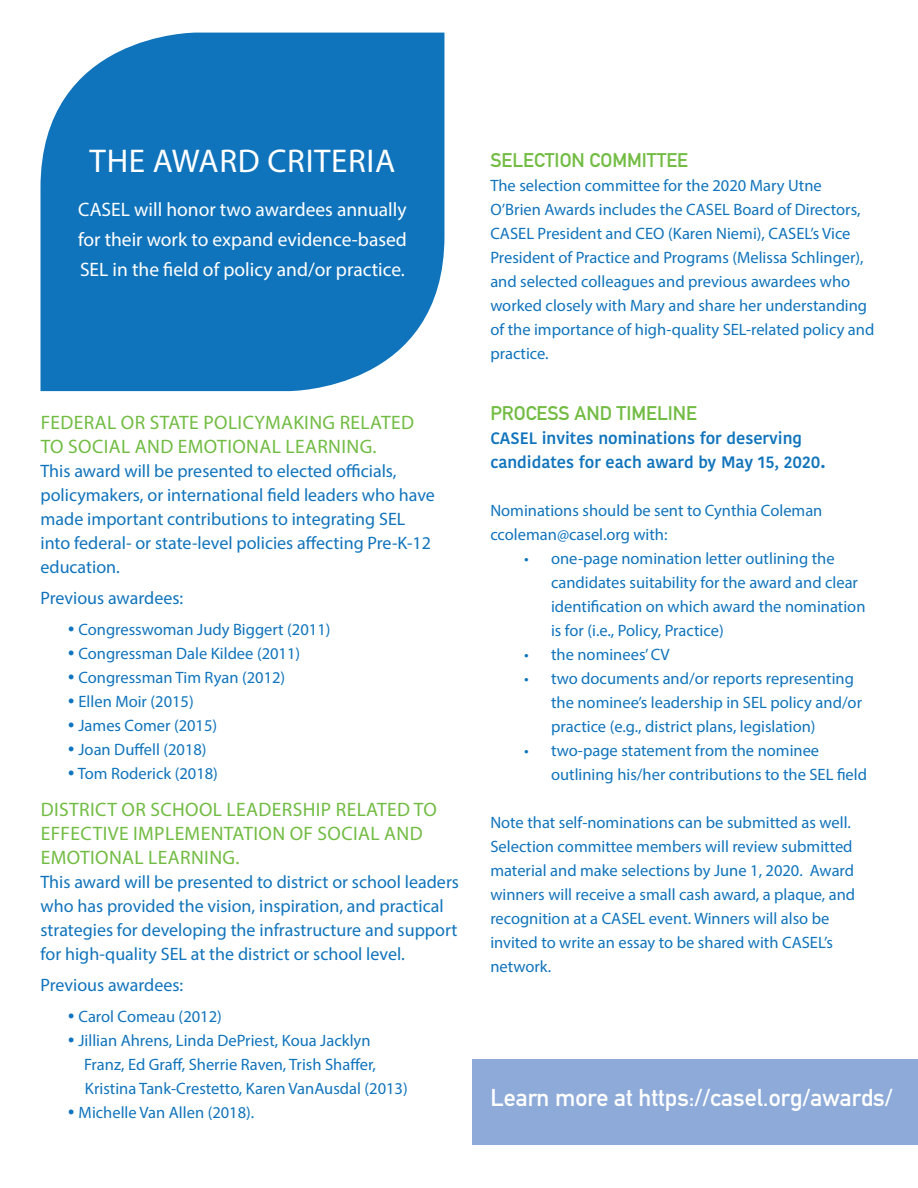
<style>
.page{position:relative;width:918px;height:1188px;background:#fff}
.page>*{position:absolute;margin:0;border:0;box-sizing:border-box;transform-origin:0 0}
.t1{font:33px "Myriad Pro";letter-spacing:.02em;color:#fff}
.t2{font:700 24px "DIN Alternate";color:#fff}
.t3{font:19.5px/24px "Myriad Pro";letter-spacing:.02em;color:#72bc43}
.t4{font:19.5px/30px "Myriad Pro";color:#fff;text-align:justify}
.t5{font:700 19.5px "DIN Alternate";color:#72bc43}
.t6{font:18px/24px "Myriad Pro";color:#1074bc}
.t7{font:16.5px/24px "Myriad Pro";color:#1074bc}
.t8{font:600 16.5px/24px "Kohinoor Devanagari";color:#1074bc}
.s1{font-size:19.5px}
</style>
<div class="page">
<div style="left:473px;top:1059px;width:445px;height:86px;background:#8daad8"></div>
<svg style="left:40px;top:33px;width:404px;height:358px;background:#207dc0"></svg>
<p class="t1" style="left:90px;top:141px;width:307px">THE AWARD CRITERIA</p>
<p class="t4" style="left:78px;top:194px;width:330px">CASEL will honor two awardees annually for their work to expand evidence-based SEL in the field of policy and/or practice.</p>
<p class="t3" style="left:41px;top:411px;width:375px">FEDERAL OR STATE POLICYMAKING RELATED<br>TO SOCIAL AND EMOTIONAL LEARNING.</p>
<p class="t6" style="left:40px;top:459px;width:396px">This award will be presented to elected officials, policymakers, or international field leaders who have made important contributions to integrating SEL into federal- or state-level policies affecting Pre-K-12 education.</p>
<p class="t6" style="left:40px;top:586px;width:144px">Previous awardees:</p>
<p class="t7" style="left:68px;top:617px;width:265px">• Congresswoman Judy Biggert (2011)</p>
<p class="t7" style="left:68px;top:641px;width:234px">• Congressman Dale Kildee (2011)</p>
<p class="t7" style="left:68px;top:665px;width:219px">• Congressman Tim Ryan (2012)</p>
<p class="t7" style="left:68px;top:689px;width:128px">• Ellen Moir (2015)</p>
<p class="t7" style="left:68px;top:713px;width:151px">• James Comer (2015)</p>
<p class="t7" style="left:68px;top:737px;width:141px">• Joan Duffell (2018)</p>
<p class="t7" style="left:68px;top:761px;width:152px">• Tom Roderick (2018)</p>
<p class="t3" style="left:41px;top:798px;width:398px">DISTRICT OR SCHOOL LEADERSHIP RELATED TO<br>EFFECTIVE IMPLEMENTATION OF SOCIAL AND<br>EMOTIONAL LEARNING.</p>
<p class="t6" style="left:40px;top:870px;width:420px">This award will be presented to district or school leaders who has provided the vision, inspiration, and practical strategies for developing the infrastructure and support for high-quality SEL at the district or school level.</p>
<p class="t6" style="left:40px;top:973px;width:144px">Previous awardees:</p>
<p class="t7" style="left:68px;top:1004px;width:156px">• Carol Comeau (2012)</p>
<p class="t7" style="left:84px;top:1028px;width:325px;text-indent:-16px">• Jillian Ahrens, Linda DePriest, Koua Jacklyn<br>Franz, Ed Graff, Sherrie Raven, Trish Shaffer,<br>Kristina Tank-Crestetto, Karen VanAusdal (2013)</p>
<p class="t7" style="left:68px;top:1100px;width:188px">• Michelle Van Allen (2018).</p>
<p class="t5" style="left:490px;top:145px;width:199px">SELECTION COMMITTEE</p>
<p class="t7" style="left:490px;top:173px;width:386px">The selection committee for the 2020 Mary Utne O’Brien Awards includes the CASEL Board of Directors, CASEL President and CEO (Karen Niemi), CASEL’s Vice President of Practice and Programs (Melissa Schlinger), and selected colleagues and previous awardees who worked closely with Mary and share her understanding of the importance of high-quality SEL-related policy and practice.</p>
<p class="t5" style="left:490px;top:398px;width:208px">PROCESS AND TIMELINE</p>
<p class="t8" style="left:490px;top:426px;width:337px">CASEL invites nominations for deserving candidates for each award by May 15, 2020<span class="s1">.</span></p>
<p class="t7" style="left:490px;top:498px;width:334px">Nominations should be sent to Cynthia Coleman ccoleman@casel.org with:</p>
<p class="t7" style="left:551px;top:546px;width:316px;text-indent:-27px">• one-page nomination letter outlining the candidates suitability for the award and clear identification on which award the nomination is for (i.e., Policy, Practice)</p>
<p class="t7" style="left:524px;top:642px;width:147px">• the nominees’ CV</p>
<p class="t7" style="left:551px;top:666px;width:313px;text-indent:-27px">• two documents and/or reports representing the nominee’s leadership in SEL policy and/or practice (e.g., district plans, legislation)</p>
<p class="t7" style="left:551px;top:738px;width:318px;text-indent:-27px">• two-page statement from the nominee outlining his/her contributions to the SEL field</p>
<p class="t7" style="left:490px;top:810px;width:366px">Note that self-nominations can be submitted as well.<br>Selection committee members will review submitted material and make selections by June 1, 2020. Award winners will receive a small cash award, a plaque, and recognition at a CASEL event. Winners will also be invited to write an essay to be shared with CASEL’s network.</p>
<p class="t2" style="left:490px;top:1080px;width:404px">Learn more at https://casel.org/awards/</p>
</div>
